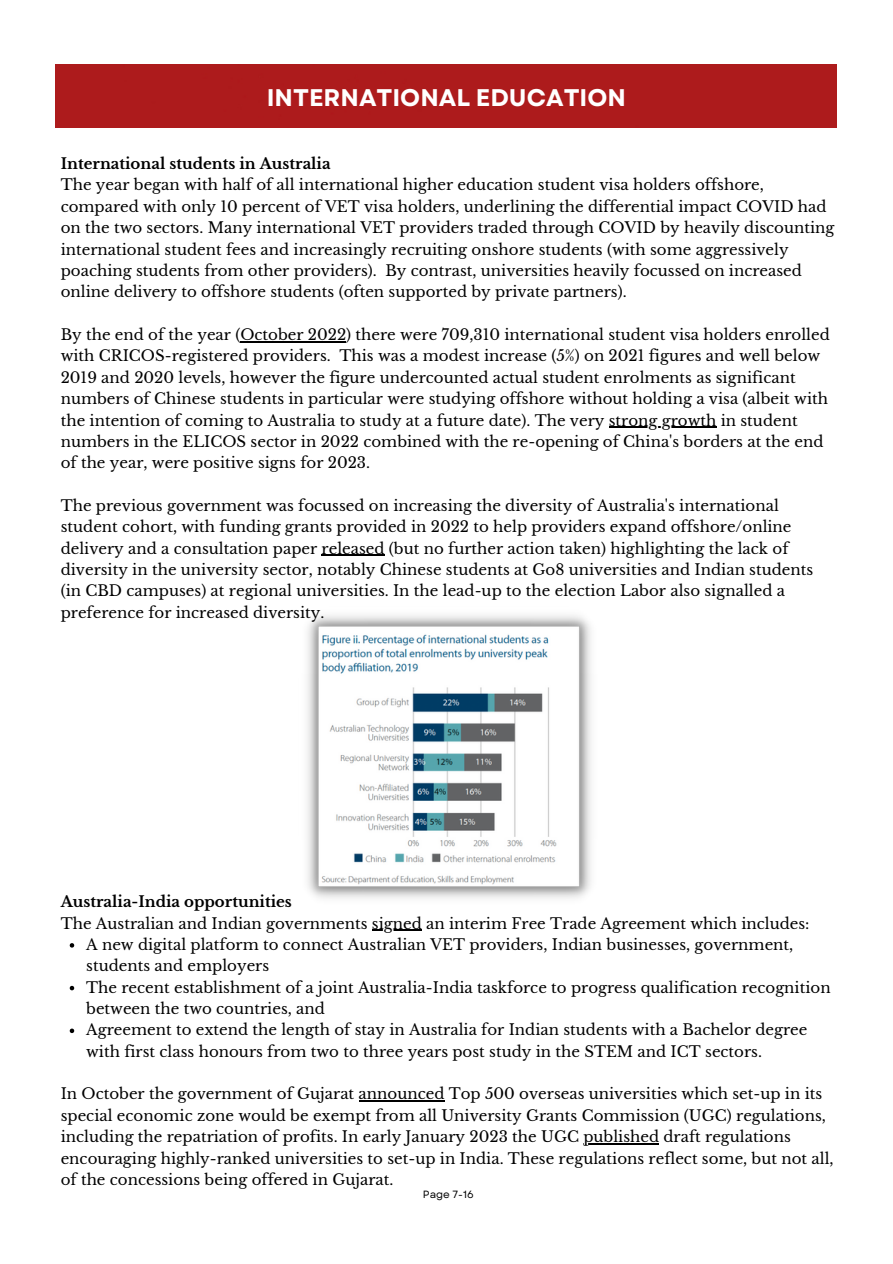
<style>
.page{position:relative;width:893px;height:1264px;background:#fff}
.page>*{position:absolute;margin:0;border:0;box-sizing:border-box;transform-origin:0 0}
.t1{font:700 24px "Garet";color:#fff}
.t2{font:15px/21.3px "Libre Baskerville";color:#000}
.t3{font:700 15px "Libre Baskerville";color:#000}
.t4{font:10.5px "Garet";color:#000}
</style>
<div class="page">
<div style="left:56px;top:65px;width:780px;height:63px;background:#ad1b1c"></div>
<img style="left:307px;top:615px;width:284px;height:284px">
<hr style="left:240px;top:341px;width:106px;height:1px;background:#000">
<hr style="left:608px;top:426px;width:108px;height:2px;background:#000">
<hr style="left:321px;top:555px;width:63px;height:1px;background:#000">
<svg style="left:70px;top:943px;width:4px;height:4px"></svg>
<svg style="left:70px;top:985px;width:4px;height:5px"></svg>
<svg style="left:70px;top:1028px;width:4px;height:5px"></svg>
<hr style="left:372px;top:929px;width:50px;height:1px;background:#000">
<hr style="left:358px;top:1100px;width:86px;height:1px;background:#000">
<hr style="left:583px;top:1143px;width:76px;height:1px;background:#000">
<h1 class="t1" style="left:267px;top:80px;width:360px">INTERNATIONAL EDUCATION</h1>
<p class="t3" style="left:61px;top:154px;width:271px">International students in Australia</p>
<p class="t2" style="left:61px;top:174px;width:775px">The year began with half of all international higher education student visa holders offshore, compared with only 10 percent of VET visa holders, underlining the differential impact COVID had on the two sectors. Many international VET providers traded through COVID by heavily discounting international student fees and increasingly recruiting onshore students (with some aggressively poaching students from other providers). By contrast, universities heavily focussed on increased online delivery to offshore students (often supported by private partners).</p>
<p class="t2" style="left:61px;top:324px;width:770px">By the end of the year (October 2022) there were 709,310 international student visa holders enrolled with CRICOS-registered providers. This was a modest increase (5%) on 2021 figures and well below 2019 and 2020 levels, however the figure undercounted actual student enrolments as significant numbers of Chinese students in particular were studying offshore without holding a visa (albeit with the intention of coming to Australia to study at a future date). The very strong growth in student numbers in the ELICOS sector in 2022 combined with the re-opening of China's borders at the end of the year, were positive signs for 2023.</p>
<p class="t2" style="left:61px;top:495px;width:754px">The previous government was focussed on increasing the diversity of Australia's international student cohort, with funding grants provided in 2022 to help providers expand offshore/online delivery and a consultation paper released (but no further action taken) highlighting the lack of diversity in the university sector, notably Chinese students at Go8 universities and Indian students (in CBD campuses) at regional universities. In the lead-up to the election Labor also signalled a preference for increased diversity.</p>
<p class="t3" style="left:61px;top:892px;width:233px">Australia-India opportunities</p>
<p class="t2" style="left:61px;top:912px;width:750px">The Australian and Indian governments signed an interim Free Trade Agreement which includes:</p>
<p class="t2" style="left:86px;top:933px;width:745px">A new digital platform to connect Australian VET providers, Indian businesses, government, students and employers<br>The recent establishment of a joint Australia-India taskforce to progress qualification recognition between the two countries, and<br>Agreement to extend the length of stay in Australia for Indian students with a Bachelor degree with first class honours from two to three years post study in the STEM and ICT sectors.</p>
<p class="t2" style="left:61px;top:1083px;width:774px">In October the government of Gujarat announced Top 500 overseas universities which set-up in its special economic zone would be exempt from all University Grants Commission (UGC) regulations, including the repatriation of profits. In early January 2023 the UGC published draft regulations encouraging highly-ranked universities to set-up in India. These regulations reflect some, but not all, of the concessions being offered in Gujarat.</p>
<p class="t4" style="left:423px;top:1186px;width:52px">Page 7-16</p>
</div>
